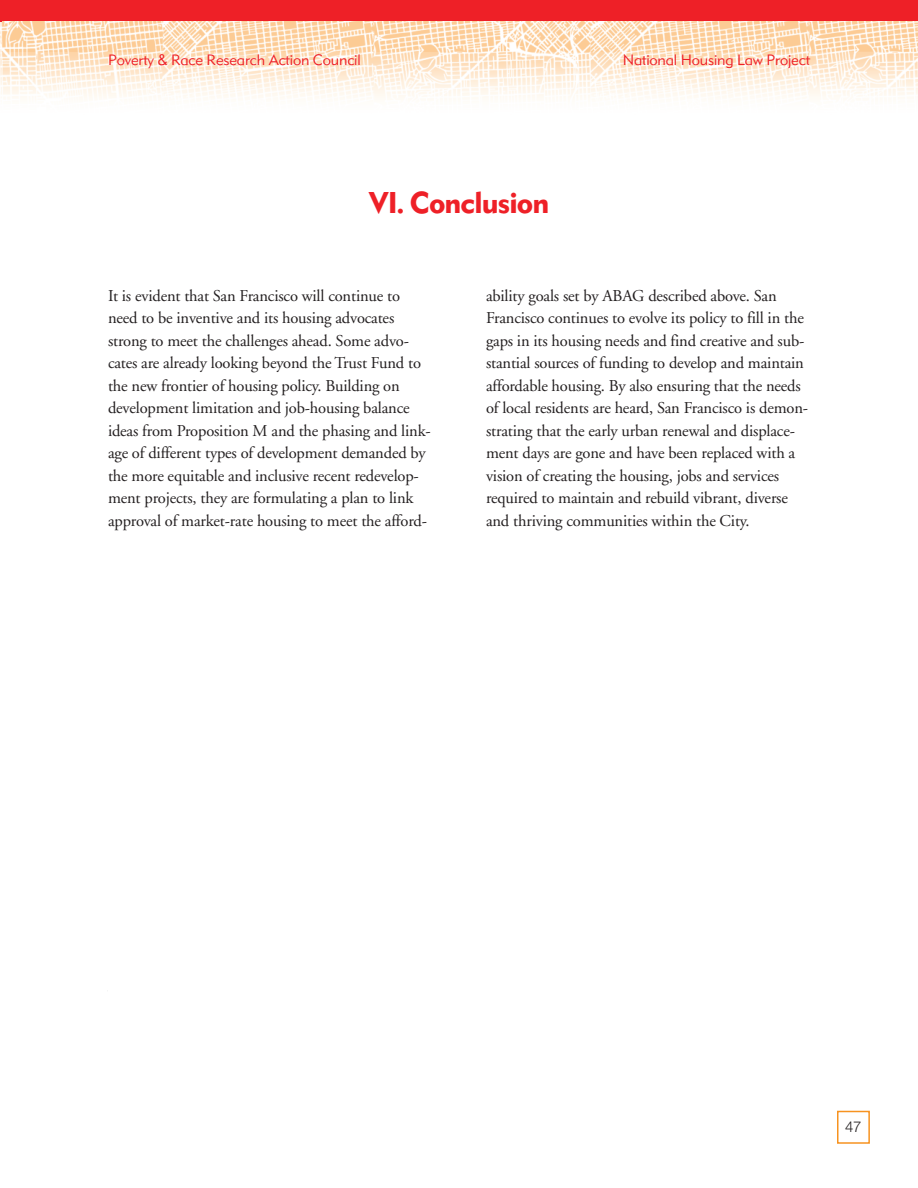
<style>
.page{position:relative;width:918px;height:1188px;background:#fff}
.page>*{position:absolute;margin:0;border:0;box-sizing:border-box;transform-origin:0 0}
.t1{font:700 30px "Metro Sans";letter-spacing:-.03em;color:#ee2027}
.t2{font:16.5px/22.5px "Adobe Garamond";letter-spacing:-.01em;color:#231f20}
.t3{font:300 15px "Metro Sans";letter-spacing:-.01em;color:#ee2027}
.t4{font:300 15px "Helvetica Neue";color:#231f20}
</style>
<div class="page">
<img style="left:0;top:21px;width:918px;height:77px">
<div style="left:1px;top:0;width:917px;height:21px;background:#ee2027"></div>
<div style="left:837px;top:1111px;width:33px;height:33px;border:2px solid #f79320"></div>
<hr style="left:0;top:0;width:2px;height:21px;background:#ee2027">
<p class="t3" style="left:108px;top:55px;width:254px">Poverty &amp; Race Research Action Council</p>
<p class="t3" style="left:623px;top:55px;width:189px">National Housing Law Project</p>
<h1 class="t1" style="left:369px;top:192px;width:182px">VI. Conclusion</h1>
<p class="t2" style="left:108px;top:285px;width:324px">It is evident that San Francisco will continue to need to be inventive and its housing advocates strong to meet the challenges ahead. Some advo&shy;cates are already looking beyond the Trust Fund to the new frontier of housing policy. Building on development limitation and job-housing balance ideas from Proposition M and the phasing and link&shy;age of different types of development demanded by the more equitable and inclusive recent redevelop&shy;ment projects, they are formulating a plan to link approval of market-rate housing to meet the afford-</p>
<p class="t2" style="left:486px;top:286px;width:324px">ability goals set by ABAG described above. San Francisco continues to evolve its policy to fill in the gaps in its housing needs and find creative and sub&shy;stantial sources of funding to develop and maintain affordable housing. By also ensuring that the needs of local residents are heard, San Francisco is demon&shy;strating that the early urban renewal and displace&shy;ment days are gone and have been replaced with a vision of creating the housing, jobs and services required to maintain and rebuild vibrant, diverse and thriving communities within the City.</p>
<p class="t4" style="left:845px;top:1121px;width:18px">47</p>
</div>
